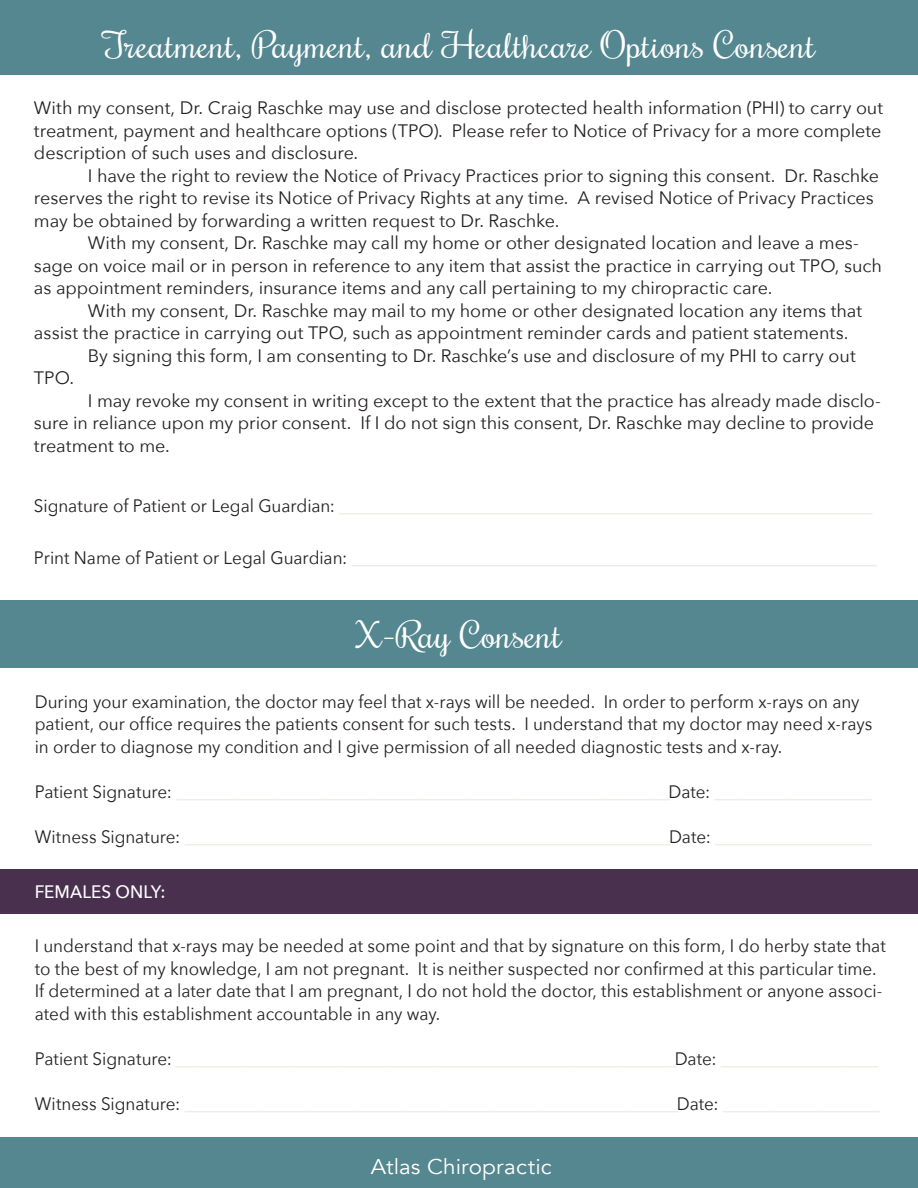
<style>
.page{position:relative;width:918px;height:1188px;background:#fff}
.page>*{position:absolute;margin:0;border:0;box-sizing:border-box;transform-origin:0 0}
.t1{font:34.5px "Rochester";letter-spacing:.02em;color:#fff;scale:1.1 1}
.t2{font:21.3px "Avenir";letter-spacing:.005em;color:#fff;scale:1.05 1}
.t3{font:18px/22.5px "Avenir Next";letter-spacing:-.005em;color:#231f20}
.t4{font:18px "Avenir Next";letter-spacing:-.005em;color:#e2e7d9;scale:.95 1}
.t5{font:18px/22.5px "Avenir Next";letter-spacing:-.005em;color:#231f20;scale:.95 1}
.t6{font:500 18px "Avenir Next";letter-spacing:.005em;color:#fff;scale:.95 1}
.s1{color:#231f20}
</style>
<div class="page">
<div style="left:0;top:0;width:918px;height:74px;background:#548790"></div>
<div style="left:0;top:869px;width:918px;height:45px;background:#48304e"></div>
<div style="left:0;top:1138px;width:918px;height:50px;background:#548790"></div>
<div style="left:0;top:601px;width:918px;height:67px;background:#548790"></div>
<h1 class="t1" style="left:104px;top:22px;width:649px">Treatment, Payment, and Healthcare Options Consent</h1>
<p class="t3" style="left:34px;top:96px;width:851px;text-align:justify">With my consent, Dr. Craig Raschke may use and disclose protected health information (PHI) to carry out treatment, payment and healthcare options (TPO). Please refer to Notice of Privacy for a more complete description of such uses and disclosure.</p>
<p class="t3" style="left:34px;top:164px;width:847px;text-indent:54px">I have the right to review the Notice of Privacy Practices prior to signing this consent. Dr. Raschke reserves the right to revise its Notice of Privacy Rights at any time. A revised Notice of Privacy Practices may be obtained by forwarding a written request to Dr. Raschke.</p>
<p class="t3" style="left:34px;top:231px;width:849px;text-indent:54px">With my consent, Dr. Raschke may call my home or other designated location and leave a mes&shy;sage on voice mail or in person in reference to any item that assist the practice in carrying out TPO, such as appointment reminders, insurance items and any call pertaining to my chiropractic care.</p>
<p class="t3" style="left:88px;top:299px;width:776px">With my consent, Dr. Raschke may mail to my home or other designated location any items that</p>
<p class="t3" style="left:34px;top:321px;width:816px">assist the practice in carrying out TPO, such as appointment reminder cards and patient statements.</p>
<p class="t3" style="left:88px;top:344px;width:769px">By signing this form, I am consenting to Dr. Raschke’s use and disclosure of my PHI to carry out</p>
<p class="t3" style="left:34px;top:366px;width:42px">TPO.</p>
<p class="t3" style="left:88px;top:389px;width:795px">I may revoke my consent in writing except to the extent that the practice has already made disclo-</p>
<p class="t3" style="left:34px;top:411px;width:842px">sure in reliance upon my prior consent. If I do not sign this consent, Dr. Raschke may decline to provide</p>
<p class="t3" style="left:34px;top:434px;width:137px">treatment to me.</p>
<p class="t4" style="left:34px;top:490px;width:884px"><span class="s1">Signature of Patient or Legal Guardian:</span> ____________________________________________________________________</p>
<p class="t4" style="left:34px;top:542px;width:889px"><span class="s1">Print Name of Patient or Legal Guardian:</span> ___________________________________________________________________</p>
<h1 class="t1" style="left:356px;top:612px;width:189px">X-Ray Consent</h1>
<p class="t5" style="left:35px;top:689px;width:883px">During your examination, the doctor may feel that x-rays will be needed. In order to perform x-rays on any patient, our office requires the patients consent for such tests. I understand that my doctor may need x-rays in order to diagnose my condition and I give permission of all needed diagnostic tests and x-ray.</p>
<p class="t4" style="left:35px;top:776px;width:883px"><span class="s1">Patient Signature:</span> _______________________________________________________________<span class="s1">Date:</span> ____________________</p>
<p class="t4" style="left:35px;top:821px;width:883px"><span class="s1">Witness Signature:</span> ______________________________________________________________<span class="s1">Date:</span> ____________________</p>
<p class="t6" style="left:35px;top:877px;width:139px">FEMALES ONLY:</p>
<p class="t5" style="left:35px;top:934px;width:897px">I understand that x-rays may be needed at some point and that by signature on this form, I do herby state that to the best of my knowledge, I am not pregnant. It is neither suspected nor confirmed at this particular time.<br>If determined at a later date that I am pregnant, I do not hold the doctor, this establishment or anyone associ&shy;ated with this establishment accountable in any way.</p>
<p class="t4" style="left:35px;top:1043px;width:889px"><span class="s1">Patient Signature:</span> ________________________________________________________________<span class="s1">Date:</span> ____________________</p>
<p class="t4" style="left:35px;top:1088px;width:892px"><span class="s1">Witness Signature:</span> _______________________________________________________________<span class="s1">Date:</span> ____________________</p>
<p class="t2" style="left:371px;top:1154px;width:174px">Atlas Chiropractic</p>
</div>
